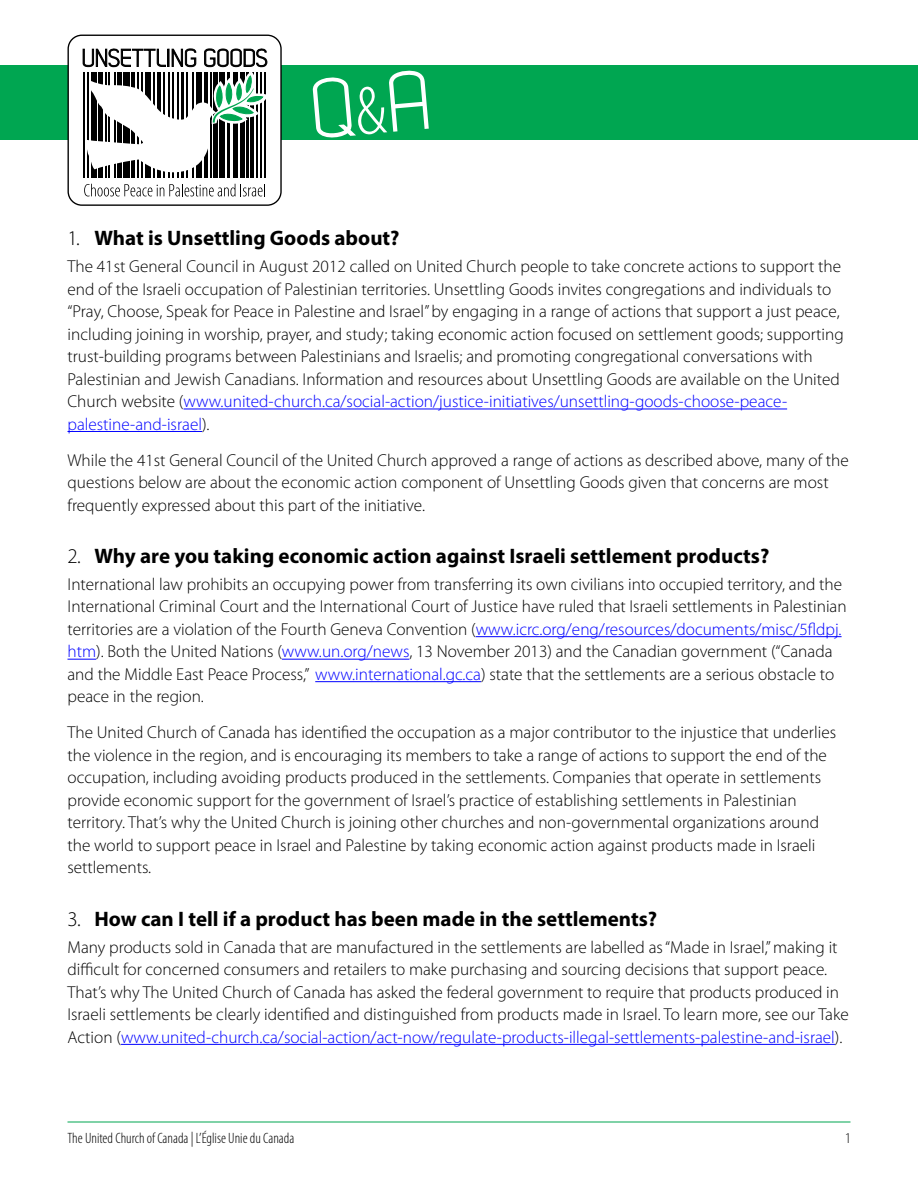
<style>
.page{position:relative;width:918px;height:1188px;background:#fff}
.page>*{position:absolute;margin:0;border:0;box-sizing:border-box;transform-origin:0 0}
.H2__Hanging{font:700 21px "Myriad Pro";color:#000}
.body_text{font:300 17.25px/22.5px "Myriad Pro";color:#000}
.t1{font:300 condensed 15px "Myriad Pro";color:#000}
.s1{font-weight:300}
.s2{color:#00f}
</style>
<div class="page">
<div style="left:0;top:66px;width:918px;height:74px;background:#00a651"></div>
<div style="left:68px;top:35px;width:213px;height:170px;background:#fff;border-radius:14px"></div>
<div style="left:68px;top:35px;width:214px;height:171px;border:1px solid #000;border-radius:14px"></div>
<svg style="left:84px;top:184px;width:181px;height:12px"></svg>
<svg style="left:82px;top:48px;width:186px;height:130px"></svg>
<hr style="left:68px;top:1122px;width:782px;height:1px;background:#00a651">
<hr style="left:184px;top:409px;width:603px;height:1px;background:#00f">
<hr style="left:68px;top:431px;width:134px;height:1px;background:#00f">
<hr style="left:476px;top:636px;width:366px;height:1px;background:#00f">
<svg style="left:68px;top:659px;width:28px;height:1px"></svg>
<hr style="left:282px;top:659px;width:127px;height:1px;background:#00f">
<hr style="left:315px;top:681px;width:166px;height:1px;background:#00f">
<hr style="left:121px;top:1044px;width:714px;height:1px;background:#00f">
<p class="H2__Hanging" style="left:68px;top:224px;width:334px"><span class="s1">1.</span> What is Unsettling Goods about?</p>
<p class="body_text" style="left:68px;top:255px;width:778px">The 41st General Council in August 2012 called on United Church people to take concrete actions to support the end of the Israeli occupation of Palestinian territories. Unsettling Goods invites congregations and individuals to “Pray, Choose, Speak for Peace in Palestine and Israel” by engaging in a range of actions that support a just peace, including joining in worship, prayer, and study; taking economic action focused on settlement goods; supporting trust-building programs between Palestinians and Israelis; and promoting congregational conversations with Palestinian and Jewish Canadians. Information and resources about Unsettling Goods are available on the United Church website (<span class="s2">www.united-church.ca/social-action/justice-initiatives/unsettling-goods-choose-peace&shy;palestine-and-israel</span>).</p>
<p class="body_text" style="left:68px;top:449px;width:783px">While the 41st General Council of the United Church approved a range of actions as described above, many of the questions below are about the economic action component of Unsettling Goods given that concerns are most frequently expressed about this part of the initiative.</p>
<p class="H2__Hanging" style="left:68px;top:542px;width:703px"><span class="s1">2.</span> Why are you taking economic action against Israeli settlement products?</p>
<p class="body_text" style="left:68px;top:573px;width:781px">International law prohibits an occupying power from transferring its own civilians into occupied territory, and the International Criminal Court and the International Court of Justice have ruled that Israeli settlements in Palestinian territories are a violation of the Fourth Geneva Convention (<span class="s2">www.icrc.org/eng/resources/documents/misc/5fldpj. htm</span>). Both the United Nations (<span class="s2">www.un.org/news</span>, 13 November 2013) and the Canadian government (“Canada and the Middle East Peace Process,” <span class="s2">www.international.gc.ca</span>) state that the settlements are a serious obstacle to peace in the region.</p>
<p class="body_text" style="left:68px;top:721px;width:770px">The United Church of Canada has identified the occupation as a major contributor to the injustice that underlies the violence in the region, and is encouraging its members to take a range of actions to support the end of the occupation, including avoiding products produced in the settlements. Companies that operate in settlements provide economic support for the government of Israel’s practice of establishing settlements in Palestinian territory. That’s why the United Church is joining other churches and non-governmental organizations around the world to support peace in Israel and Palestine by taking economic action against products made in Israeli settlements.</p>
<p class="H2__Hanging" style="left:68px;top:905px;width:591px"><span class="s1">3.</span> How can I tell if a product has been made in the settlements?</p>
<p class="body_text" style="left:68px;top:935px;width:783px">Many products sold in Canada that are manufactured in the settlements are labelled as “Made in Israel,” making it difficult for concerned consumers and retailers to make purchasing and sourcing decisions that support peace.<br>That’s why The United Church of Canada has asked the federal government to require that products produced in Israeli settlements be clearly identified and distinguished from products made in Israel. To learn more, see our Take Action (<span class="s2">www.united-church.ca/social-action/act-now/regulate-products-illegal-settlements-palestine-and-israel</span>).</p>
<p class="t1" style="left:68px;top:1129px;width:228px">The United Church of Canada | L’Église Unie du Canada</p>
<p class="t1" style="left:845px;top:1129px;width:7px">1</p>
</div>
